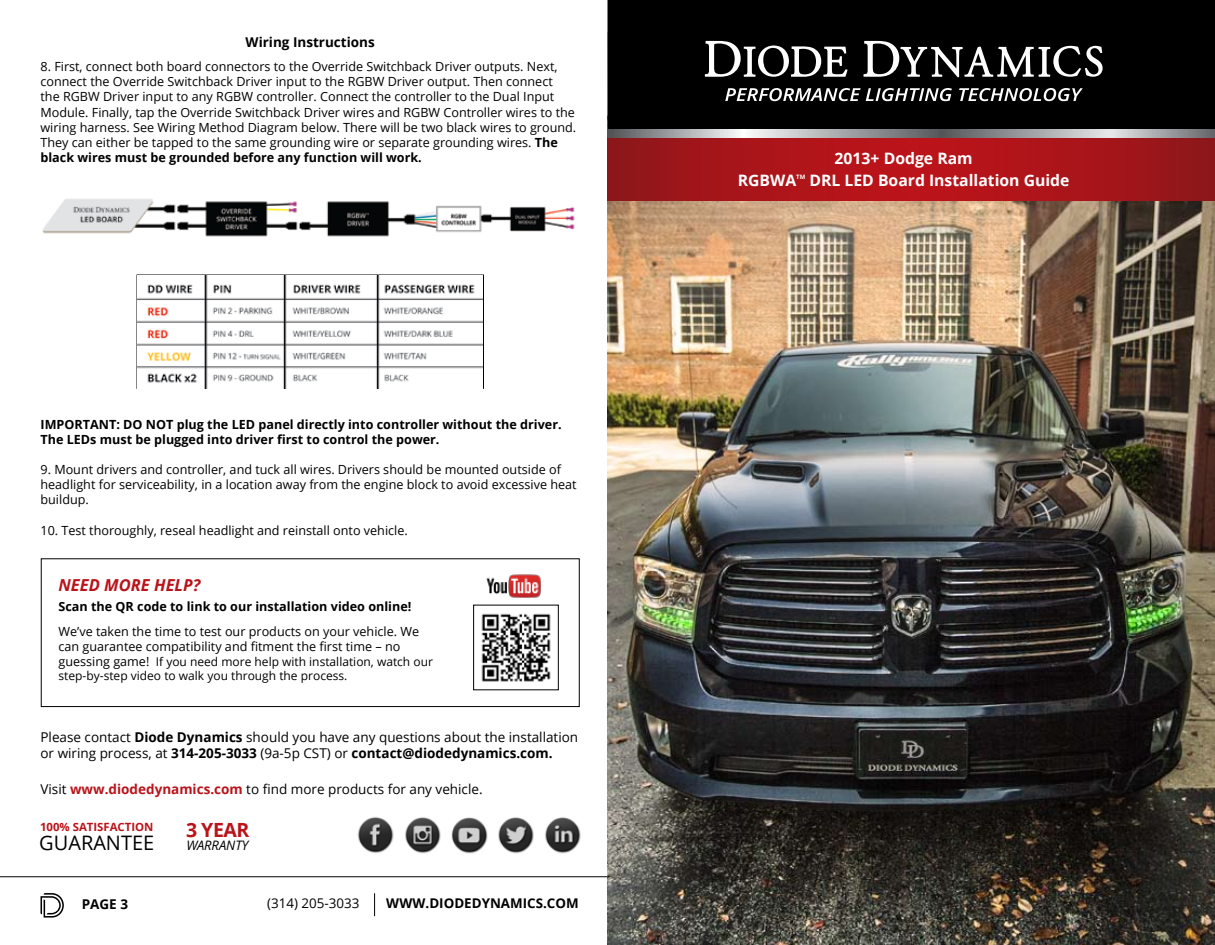
<style>
.page{position:relative;width:1215px;height:945px;background:#fff}
.page>*{position:absolute;margin:0;border:0;box-sizing:border-box;transform-origin:0 0}
.t1{font:19.95px "Open Sans";color:#000}
.t2{font:700 19.5px "Open Sans";color:#ba131a}
.t3{font:italic 700 16.5px "Open Sans";color:#ba131a}
.t4{font:700 15.75px "Open Sans";color:#fff}
.t5{font:13.5px/16.2px "Open Sans";color:#000}
.t6{font:700 13.5px "Open Sans";color:#000}
.t7{font:700 13.35px "Open Sans";color:#000}
.t8{font:13.35px "Open Sans";color:#000}
.t9{font:italic 13.05px "Open Sans";color:#000}
.t10{font:12.6px/15.1px "Open Sans";color:#000}
.t11{font:700 12.6px/15.1px "Open Sans";color:#000}
.t12{font:12px/14.4px "Open Sans";color:#000}
.t13{font:700 11.4px "Open Sans";color:#ba131a}
.t14{font:700 6px "Open Sans";color:#fff}
.s1{font-weight:700}
.s2{font-size:12.6px}
.s3{font-weight:700;color:#ba131a}
</style>
<div class="page">
<hr style="left:0;top:876px;width:1215px;height:1px;background:#000">
<img style="left:608px;top:201px;width:607px;height:744px">
<img style="left:607px;top:134px;width:608px;height:67px">
<div style="left:607px;top:0;width:608px;height:133px;background:#000"></div>
<svg style="left:705px;top:41px;width:143px;height:36px"></svg>
<svg style="left:863px;top:41px;width:240px;height:36px"></svg>
<svg style="left:725px;top:88px;width:227px;height:13px"></svg>
<svg style="left:959px;top:88px;width:124px;height:13px"></svg>
<svg style="left:374px;top:893px;width:1px;height:23px"></svg>
<svg style="left:40px;top:893px;width:24px;height:25px"></svg>
<img style="left:486px;top:574px;width:55px;height:24px">
<div style="left:41px;top:558px;width:539px;height:149px;border:1px solid #000"></div>
<img style="left:481px;top:613px;width:70px;height:69px">
<div style="left:473px;top:605px;width:86px;height:85px;border:1px solid #000"></div>
<img style="left:42px;top:199px;width:533px;height:38px">
<img style="left:357px;top:817px;width:37px;height:36px">
<img style="left:405px;top:817px;width:36px;height:37px">
<img style="left:545px;top:817px;width:36px;height:37px">
<img style="left:498px;top:817px;width:36px;height:37px">
<img style="left:451px;top:817px;width:37px;height:37px">
<img style="left:138px;top:276px;width:345px;height:112px">
<svg style="left:608px;top:130px;width:607px;height:7px;background:#a2a4a6"></svg>
<p class="t6" style="left:246px;top:32px;width:131px">Wiring Instructions</p>
<p class="t10" style="left:40px;top:59px;width:537px">8. First, connect both board connectors to the Override Switchback Driver outputs. Next, connect the Override Switchback Driver input to the RGBW Driver output. Then connect<br>the RGBW Driver input to any RGBW controller. Connect the controller to the Dual Input Module. Finally, tap the Override Switchback Driver wires and RGBW Controller wires to the wiring harness. See Wiring Method Diagram below. There will be two black wires to ground.<br>They can either be tapped to the same grounding wire or separate grounding wires. <span class="s1">The black wires must be grounded before any function will work.</span></p>
<p class="t11" style="left:40px;top:416px;width:523px">IMPORTANT: DO NOT plug the LED panel directly into controller without the driver.<br>The LEDs must be plugged into driver first to control the power.</p>
<p class="t10" style="left:40px;top:462px;width:538px">9. Mount drivers and controller, and tuck all wires. Drivers should be mounted outside of headlight for serviceability, in a location away from the engine block to avoid excessive heat buildup.</p>
<p class="t10" style="left:40px;top:522px;width:369px">10. Test thoroughly, reseal headlight and reinstall onto vehicle.</p>
<h3 class="t3" style="left:58px;top:573px;width:143px">NEED MORE HELP?</h3>
<p class="t10" style="left:58px;top:623px;width:362px">We’ve taken the time to test our products on your vehicle. We can guarantee compatibility and fitment the first time – no</p>
<p class="t12" style="left:58px;top:654px;width:376px"><span class="s2">guessing game!</span> If you need more help with installation, watch our step-by-step video to walk you through the process.</p>
<p class="t11" style="left:58px;top:598px;width:354px">Scan the QR code to link to our installation video online!</p>
<p class="t5" style="left:40px;top:729px;width:539px">Please contact <span class="s1">Diode Dynamics</span> should you have any questions about the installation or wiring process, at <span class="s1">314-205-3033</span> (9a-5p CST) or <span class="s1">contact@diodedynamics.com.</span></p>
<p class="t5" style="left:40px;top:781px;width:444px">Visit <span class="s3">www.diodedynamics.com</span> to find more products for any vehicle.</p>
<p class="t13" style="left:40px;top:819px;width:115px">100% sATIsFAcTION</p>
<h1 class="t1" style="left:39px;top:829px;width:117px">GUARANTEE</h1>
<h2 class="t2" style="left:186px;top:817px;width:65px">3 yEAR</h2>
<p class="t9" style="left:186px;top:836px;width:64px">WARRANTY</p>
<p class="t6" style="left:82px;top:894px;width:48px">PAGE 3</p>
<p class="t8" style="left:267px;top:894px;width:94px">(314) 205-3033</p>
<p class="t7" style="left:386px;top:894px;width:15px">www</p>
<p class="t7" style="left:426px;top:894px;width:14px">.dioded</p>
<p class="t7" style="left:482px;top:894px;width:19px">ynami</p>
<p class="t7" style="left:527px;top:894px;width:40px">cs.com</p>
<p class="t4" style="left:835px;top:147px;width:140px">2013+ Dodge Ram</p>
<p class="t4" style="left:738px;top:169px;width:60px">RGBWA</p>
<p class="t14" style="left:796px;top:172px;width:11px">TM</p>
<p class="t4" style="left:810px;top:169px;width:262px">DRL LED Board Installation Guide</p>
</div>
